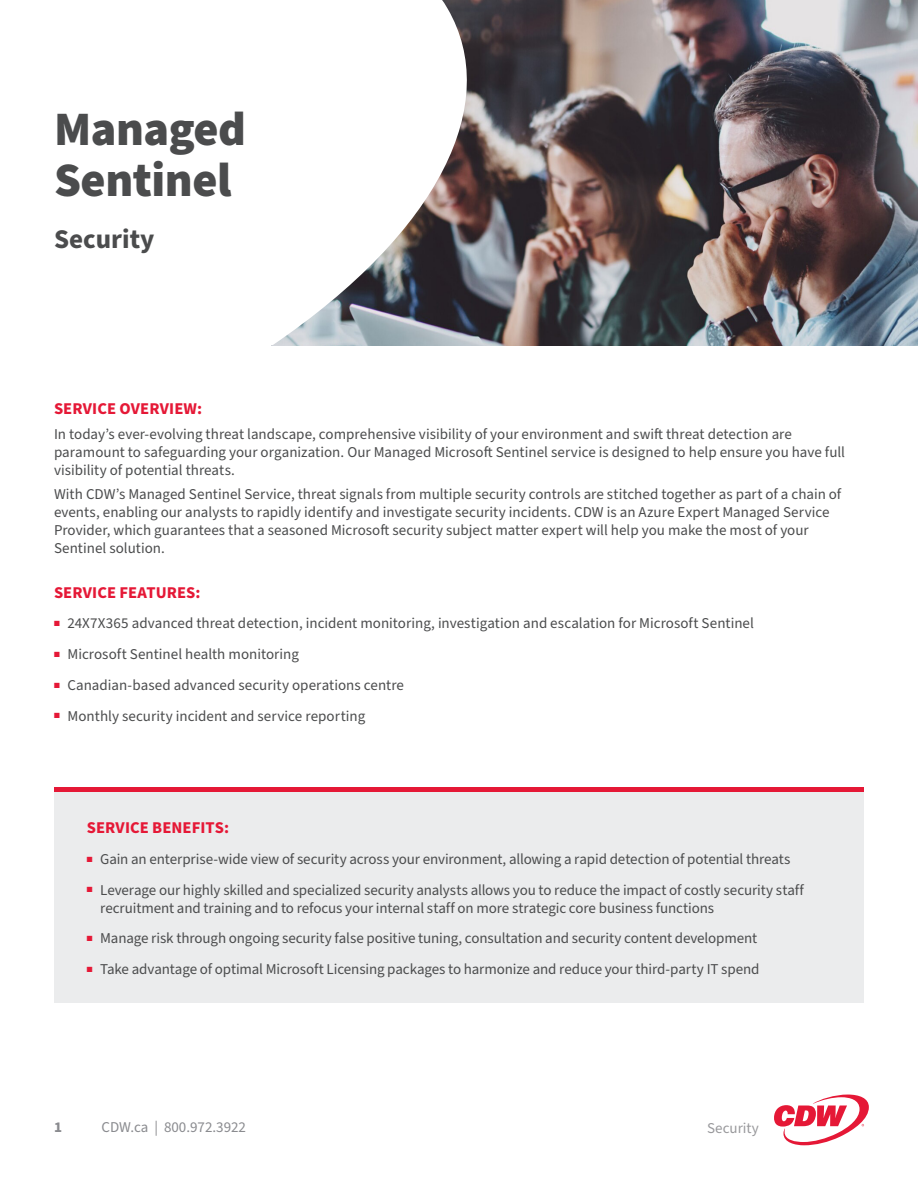
<style>
.page{position:relative;width:918px;height:1188px;background:#fff}
.page>*{position:absolute;margin:0;border:0;box-sizing:border-box;transform-origin:0 0}
.t1{font:900 48px/51px "Source Sans Pro";letter-spacing:-.01em;color:#4b4c4d}
.t2{font:700 27px "Source Sans Pro";color:#4b4c4d}
.Paragraph_Style_1{font:700 16.5px "Source Sans Pro";letter-spacing:.005em;color:#e51836}
.Body_10_12{font:15px/18px "Source Sans Pro";color:#4b4c4d}
.t3{font:15px "Source Sans Pro";color:#8a8b8f}
.t4{font:15px "Source Sans Pro";color:#99999c}
.t5{font:700 15px "Source Sans Pro";color:#8a8b8f}
.s1{color:#e51836}
</style>
<div class="page">
<img style="left:271px;top:0;width:647px;height:346px">
<svg style="left:271px;top:0;width:231px;height:345px"></svg>
<div style="left:54px;top:787px;width:810px;height:216px;background:#e6e7e9"></div>
<div style="left:54px;top:787px;width:810px;height:5px;background:#e51836"></div>
<svg style="left:774px;top:1095px;width:95px;height:50px"></svg>
<p class="t1" style="left:54px;top:105px;width:194px">Managed<br>Sentinel</p>
<p class="t2" style="left:54px;top:221px;width:102px">Security</p>
<p class="Paragraph_Style_1" style="left:54px;top:397px;width:150px">SERVICE OVERVIEW:</p>
<p class="Body_10_12" style="left:54px;top:425px;width:793px">In today’s ever-evolving threat landscape, comprehensive visibility of your environment and swift threat detection are paramount to safeguarding your organization. Our Managed Microsoft Sentinel service is designed to help ensure you have full visibility of potential threats.</p>
<p class="Body_10_12" style="left:54px;top:486px;width:789px">With CDW’s Managed Sentinel Service, threat signals from multiple security controls are stitched together as part of a chain of events, enabling our analysts to rapidly identify and investigate security incidents. CDW is an Azure Expert Managed Service Provider, which guarantees that a seasoned Microsoft security subject matter expert will help you make the most of your Sentinel solution.</p>
<p class="Paragraph_Style_1" style="left:54px;top:581px;width:148px">SERVICE FEATURES:</p>
<p class="Body_10_12" style="left:54px;top:615px;width:701px"><span class="s1">■</span> 24X7X365 advanced threat detection, incident monitoring, investigation and escalation for Microsoft Sentinel</p>
<p class="Body_10_12" style="left:54px;top:646px;width:247px"><span class="s1">■</span> Microsoft Sentinel health monitoring</p>
<p class="Body_10_12" style="left:54px;top:676px;width:352px"><span class="s1">■</span> Canadian-based advanced security operations centre</p>
<p class="Body_10_12" style="left:54px;top:707px;width:313px"><span class="s1">■</span> Monthly security incident and service reporting</p>
<p class="Paragraph_Style_1" style="left:87px;top:816px;width:144px">SERVICE BENEFITS:</p>
<p class="Body_10_12" style="left:87px;top:850px;width:705px"><span class="s1">■</span> Gain an enterprise-wide view of security across your environment, allowing a rapid detection of potential threats</p>
<p class="Body_10_12" style="left:100px;top:881px;width:705px;text-indent:-13px"><span class="s1">■</span> Leverage our highly skilled and specialized security analysts allows you to reduce the impact of costly security staff recruitment and training and to refocus your internal staff on more strategic core business functions</p>
<p class="Body_10_12" style="left:87px;top:930px;width:672px"><span class="s1">■</span> Manage risk through ongoing security false positive tuning, consultation and security content development</p>
<p class="Body_10_12" style="left:87px;top:961px;width:674px"><span class="s1">■</span> Take advantage of optimal Microsoft Licensing packages to harmonize and reduce your third-party IT spend</p>
<p class="t5" style="left:54px;top:1117px;width:9px">1</p>
<p class="t3" style="left:102px;top:1117px;width:146px">CDW.ca | 800.972.3922</p>
<p class="t4" style="left:707px;top:1118px;width:53px">Security</p>
</div>
